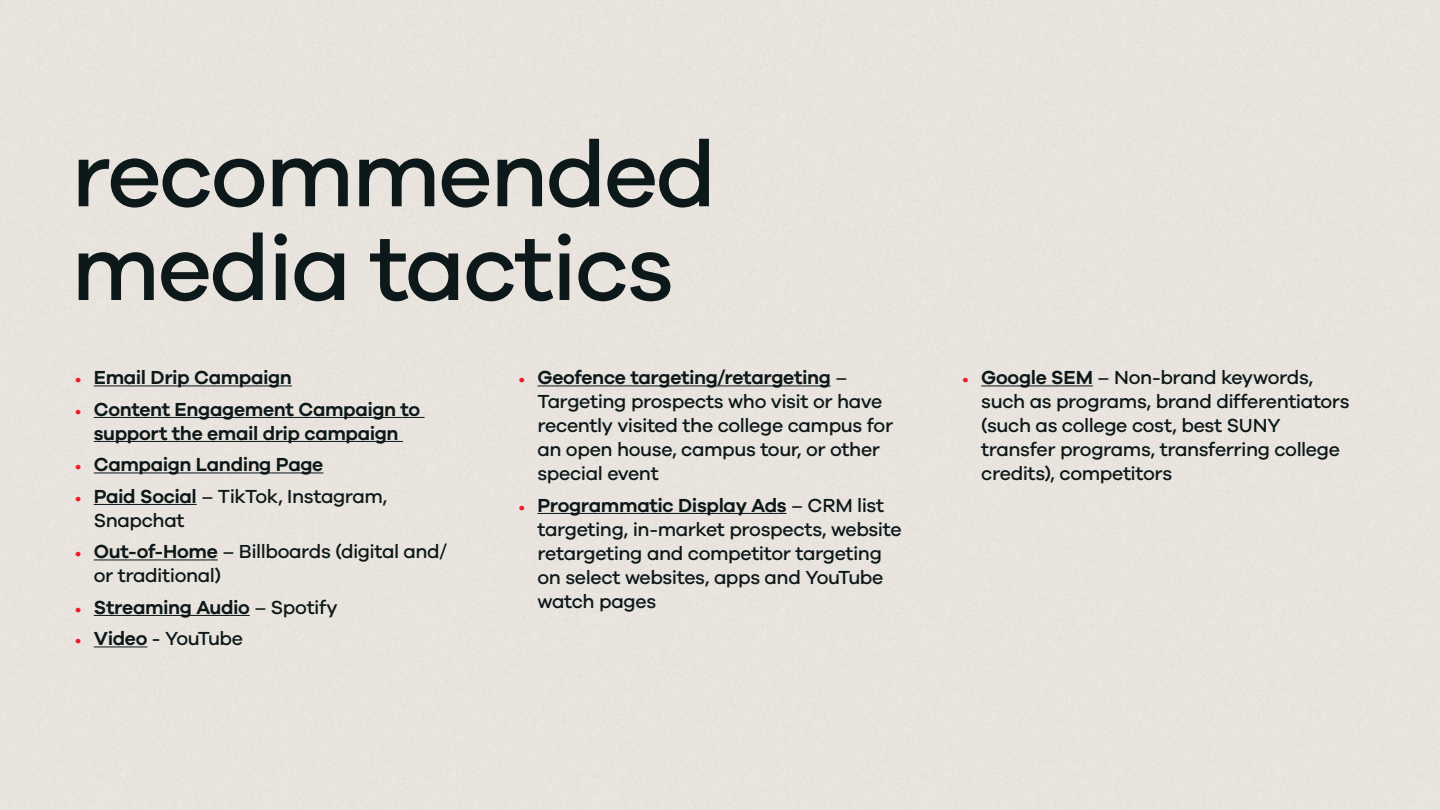
<style>
.page{position:relative;width:1440px;height:810px;background:#e8e5de}
.page>*{position:absolute;margin:0;border:0;box-sizing:border-box;transform-origin:0 0}
.t1{font:500 93.75px/93.8px "Galano Grotesque";letter-spacing:-.025em;color:#0d181a}
.t2{font:500 19.5px/24px "Galano Grotesque";letter-spacing:-.02em;color:#0d181a}
.t3{font:600 19.5px/24px "Galano Grotesque";letter-spacing:-.02em;color:#0d181a;text-align:center}
.t4{font:500 19.5px "Galano Grotesque";letter-spacing:-.06em;color:#0d181a}
.s1{font-weight:500;font-size:15px;color:#ed1c2b}
.s2{font-size:15px;color:#ed1c2b}
.s3{font-weight:600}
.s4{font-weight:500}
</style>
<div class="page">
<hr style="left:94px;top:386px;width:198px;height:1px;background:#0d181a">
<hr style="left:94px;top:417px;width:331px;height:1px;background:#0d181a">
<hr style="left:94px;top:441px;width:309px;height:1px;background:#0d181a">
<hr style="left:94px;top:473px;width:229px;height:1px;background:#0d181a">
<hr style="left:94px;top:504px;width:103px;height:1px;background:#0d181a">
<hr style="left:94px;top:560px;width:124px;height:1px;background:#0d181a">
<hr style="left:94px;top:615px;width:156px;height:1px;background:#0d181a">
<hr style="left:94px;top:647px;width:53px;height:1px;background:#0d181a">
<hr style="left:538px;top:386px;width:293px;height:1px;background:#0d181a">
<hr style="left:538px;top:513px;width:249px;height:1px;background:#0d181a">
<hr style="left:981px;top:386px;width:112px;height:1px;background:#0d181a">
<h1 class="t1" style="left:71px;top:125px;width:646px">recommended media tactics</h1>
<p class="t3" style="left:75px;top:365px;width:218px"><span class="s1">•</span> Email Drip Campaign</p>
<p class="t3" style="left:75px;top:396px;width:347px"><span class="s1">•</span> Content Engagement Campaign to support the email drip campaign</p>
<p class="t3" style="left:75px;top:452px;width:250px"><span class="s1">•</span> Campaign Landing Page</p>
<p class="t2" style="left:94px;top:483px;width:295px;text-indent:-19px"><span class="s2">•</span> <span class="s3">Paid Social</span> – TikTok, Instagram,<br>Snapchat</p>
<p class="t2" style="left:94px;top:539px;width:355px;text-indent:-19px"><span class="s2">•</span> <span class="s3">Out-of-Home</span> – Billboards (digital and/ or traditional)</p>
<p class="t3" style="left:75px;top:594px;width:264px"><span class="s1">•</span> Streaming Audio <span class="s4">– Spotify</span></p>
<p class="t4" style="left:75px;top:627px;width:170px"><span class="s2">•</span> <span class="s3">Video</span> - YouTube</p>
<p class="t2" style="left:538px;top:365px;width:357px;text-indent:-19px"><span class="s2">•</span> <span class="s3">Geofence targeting/retargeting</span> –<br>Targeting prospects who visit or have recently visited the college campus for an open house, campus tour, or other special event</p>
<p class="t2" style="left:537px;top:492px;width:366px;text-indent:-19px"><span class="s2">•</span> <span class="s3">Programmatic Display Ads</span> – CRM list targeting, in-market prospects, website retargeting and competitor targeting on select websites, apps and YouTube watch pages</p>
<p class="t2" style="left:981px;top:365px;width:370px;text-indent:-19px"><span class="s2">•</span> <span class="s3">Google SEM</span> – Non-brand keywords, such as programs, brand differentiators (such as college cost, best SUNY transfer programs, transferring college credits), competitors</p>
</div>
